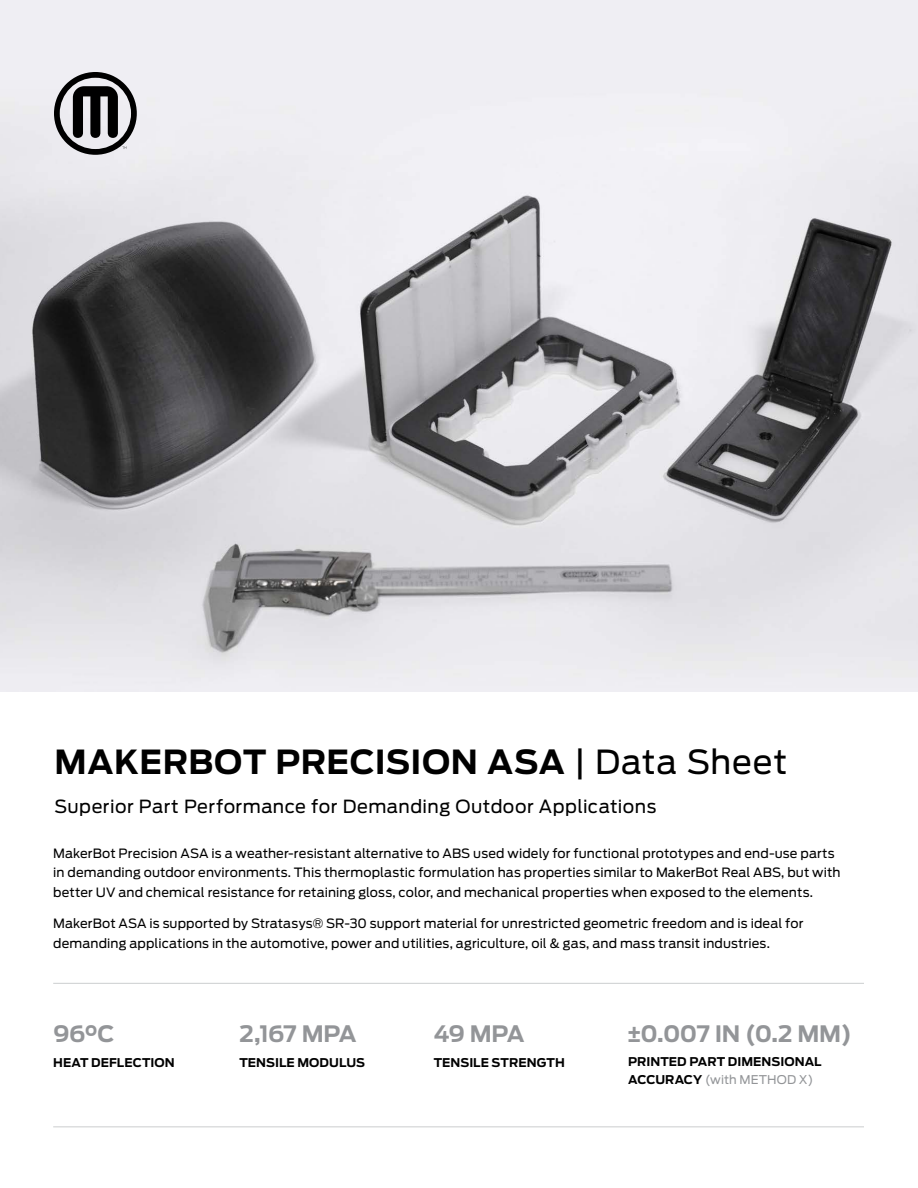
<style>
.page{position:relative;width:918px;height:1188px;background:#fff}
.page>*{position:absolute;margin:0;border:0;box-sizing:border-box;transform-origin:0 0}
.t1{font:700 33px "Antenna";letter-spacing:.015em;color:#000}
.t2{font:700 22.5px "Antenna";letter-spacing:-.025em;color:#939598}
.t3{font:18px "Antenna";letter-spacing:.025em;color:#000}
.t4{font:12.75px/19.5px "Antenna";letter-spacing:.01em;color:#000}
.t5{font:700 12px/18px "Antenna";letter-spacing:.005em;color:#000}
.s1{font-weight:400}
.s2{font-family:"Arial"}
.s3{font-weight:400;color:#939598}
</style>
<div class="page">
<img style="left:0;top:0;width:918px;height:691px">
<svg style="left:54px;top:72px;width:83px;height:83px;background:#848487"></svg>
<hr style="left:53px;top:983px;width:811px;height:1px;background:#d1d3d4">
<hr style="left:53px;top:1126px;width:811px;height:1px;background:#d1d3d4">
<h1 class="t1" style="left:55px;top:743px;width:734px">MAKERBOT PRECISION ASA <span class="s1">| Data Sheet</span></h1>
<h3 class="t3" style="left:55px;top:795px;width:603px">Superior Part Performance for Demanding Outdoor Applications</h3>
<p class="t4" style="left:53px;top:843px;width:789px">MakerBot Precision ASA is a weather-resistant alternative to ABS used widely for functional prototypes and end-use parts in demanding outdoor environments. This thermoplastic formulation has properties similar to MakerBot Real ABS, but with better UV and chemical resistance for retaining gloss, color, and mechanical properties when exposed to the elements.</p>
<p class="t4" style="left:53px;top:914px;width:752px">MakerBot ASA is supported by Stratasys® SR-30 support material for unrestricted geometric freedom and is ideal for demanding applications in the automotive, power and utilities, agriculture, oil &amp; gas, and mass transit industries.</p>
<h2 class="t2" style="left:53px;top:1021px;width:63px">96°C</h2>
<p class="t5" style="left:53px;top:1054px;width:123px">HEAT DEFLECTION</p>
<h2 class="t2" style="left:239px;top:1021px;width:119px">2,167 MPA</h2>
<p class="t5" style="left:239px;top:1054px;width:127px">TENSILE MODULUS</p>
<h2 class="t2" style="left:434px;top:1021px;width:93px">49 MPA</h2>
<p class="t5" style="left:434px;top:1054px;width:133px">TENSILE STRENGTH</p>
<h2 class="t2" style="left:628px;top:1021px;width:225px"><span class="s2">±</span>0.007 IN (0.2 MM)</h2>
<p class="t5" style="left:628px;top:1053px;width:195px">PRINTED PART DIMENSIONAL<br>ACCURACY <span class="s3">(with METHOD X)</span></p>
</div>
